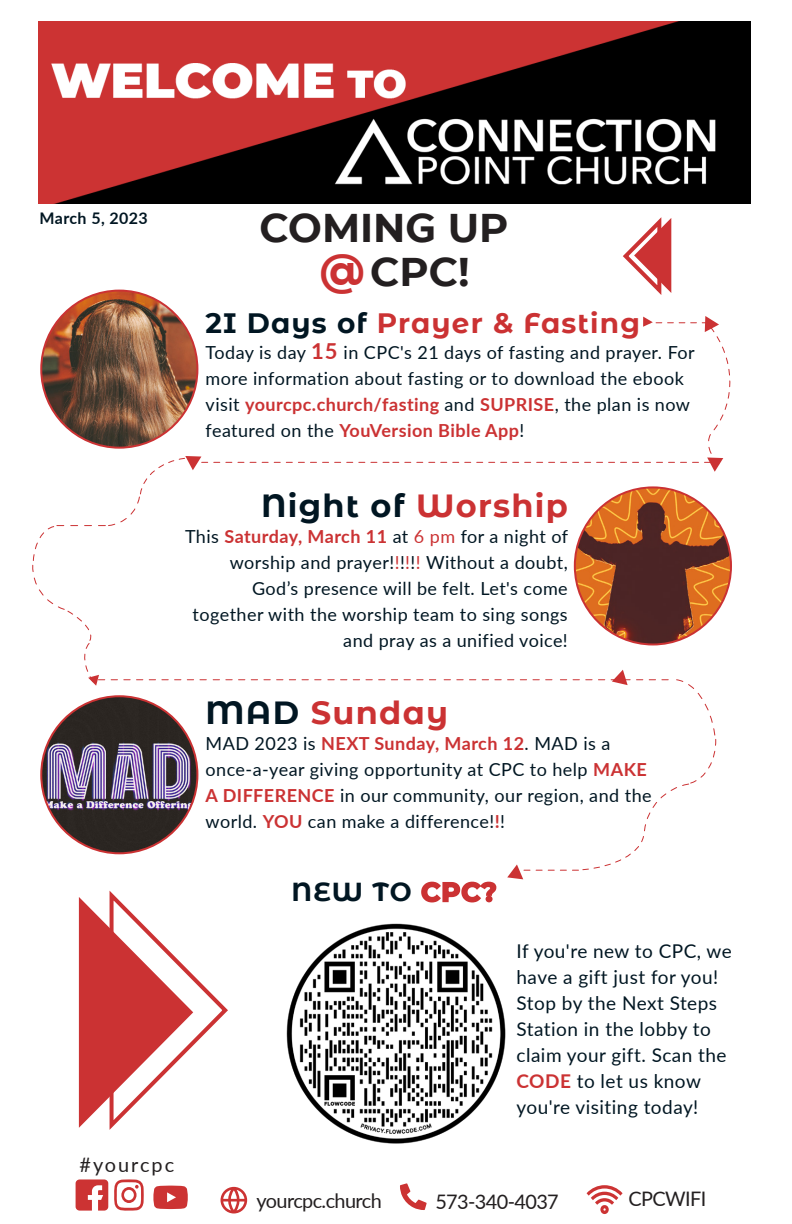
<style>
.page{position:relative;width:792px;height:1224px;background:#fff}
.page>*{position:absolute;margin:0;border:0;box-sizing:border-box;transform-origin:0 0}
.t1{font:700 40px "CMG Sans";color:#231f20}
.Normal_text_Dark{font:700 32px "CMG Sans";letter-spacing:.04em;color:#011622}
.Normal_text_Dark-2{font:700 32px "CMG Sans";letter-spacing:.04em;color:#cb3233}
.Normal_text_Dark-3{font:700 28px "CMG Sans";letter-spacing:.04em;color:#cb3233}
.Big_Headline_Dark{font:700 26px "CMG Sans";letter-spacing:.04em;color:#011622}
.t2{font:20px "Lato";letter-spacing:-.03em;color:#231f20}
.t3{font:20px "Lato";letter-spacing:.1em;color:#231f20}
.Normal_text_Dark-4{font:19px/26px "Lato";letter-spacing:.025em;color:#011622}
.Normal_text_Dark-5{font:18px/26px "Lato";letter-spacing:.025em;color:#011622}
.Normal_text_Dark-6{font:700 16px "Lato";letter-spacing:.025em;color:#011622}
.s1{font-size:44px;color:#cb3233}
.s2{color:#011622}
.s3{font-weight:700;font-size:22px;color:#cb3233}
.s4{font-weight:700;color:#cb3233}
.s5{color:#cb3233}
</style>
<div class="page">
<img style="left:41px;top:291px;width:156px;height:157px;border-radius:78px">
<img style="left:286px;top:923px;width:220px;height:221px">
<svg style="left:79px;top:890px;width:149px;height:240px"></svg>
<svg style="left:623px;top:217px;width:48px;height:78px"></svg>
<img style="left:38px;top:22px;width:713px;height:182px">
<svg style="left:32px;top:316px;width:700px;height:563px"></svg>
<svg style="left:153px;top:1186px;width:35px;height:23px"></svg>
<svg style="left:114px;top:1179px;width:30px;height:32px"></svg>
<svg style="left:76px;top:1179px;width:32px;height:32px"></svg>
<svg style="left:221px;top:1187px;width:26px;height:27px"></svg>
<svg style="left:400px;top:1183px;width:27px;height:27px"></svg>
<svg style="left:587px;top:1185px;width:36px;height:29px"></svg>
<p class="Normal_text_Dark-6" style="left:40px;top:206px;width:110px">March 5, 2023</p>
<p class="t1" style="left:260px;top:199px;width:251px">COMING UP</p>
<p class="t1" style="left:320px;top:243px;width:152px"><span class="s1">@</span>CPC!</p>
<p class="Normal_text_Dark-3" style="left:206px;top:303px;width:436px"><span class="s2">21 Days of</span> Prayer &amp; Fasting</p>
<p class="Normal_text_Dark-5" style="left:206px;top:339px;width:491px">Today is day <span class="s3">15</span> in CPC's 21 days of fasting and prayer. For more information about fasting or to download the ebook visit <span class="s4">yourcpc.church/fasting</span> and <span class="s4">SUPRISE</span>, the plan is now featured on the <span class="s4">YouVersion Bible App</span>!</p>
<p class="Normal_text_Dark" style="left:261px;top:483px;width:308px">Night of <span class="s5">Worship</span></p>
<p class="Normal_text_Dark-5" style="left:185px;top:523px;width:385px">This <span class="s4">Saturday, March 11</span> at <span class="s5">6 pm</span> for a night of</p>
<p class="Normal_text_Dark-5" style="left:230px;top:549px;width:340px">worship and prayer!<span class="s5">!</span>!<span class="s5">!</span>!<span class="s5">!</span> Without a doubt,</p>
<p class="Normal_text_Dark-5" style="left:252px;top:575px;width:317px">God’s presence will be felt. Let's come</p>
<p class="Normal_text_Dark-5" style="left:193px;top:601px;width:377px">together with the worship team to sing songs</p>
<p class="Normal_text_Dark-5" style="left:343px;top:627px;width:226px">and pray as a unified voice!</p>
<p class="Normal_text_Dark-2" style="left:206px;top:690px;width:244px"><span class="s2">MAD</span> Sunday</p>
<p class="Normal_text_Dark-5" style="left:206px;top:730px;width:448px">MAD 2023 is <span class="s4">NEXT Sunday, March 12</span>. MAD is a once-a-year giving opportunity at CPC to help <span class="s4">MAKE A DIFFERENCE</span> in our community, our region, and the world. <span class="s4">YOU</span> can make a difference!<span class="s4">!</span>!</p>
<p class="t3" style="left:79px;top:1151px;width:96px">#yourcpc</p>
<p class="Big_Headline_Dark" style="left:292px;top:873px;width:207px">NEW TO <span class="s5">CPC?</span></p>
<p class="Normal_text_Dark-4" style="left:517px;top:937px;width:217px">If you're new to CPC, we have a gift just for you!<br>Stop by the Next Steps<br>Station in the lobby to claim your gift. Scan the<br><span class="s4">CODE</span> to let us know you're visiting today!</p>
<p class="t2" style="left:257px;top:1187px;width:127px">yourcpc.church</p>
<p class="t2" style="left:435px;top:1187px;width:125px">573-340-4037</p>
<p class="t2" style="left:629px;top:1184px;width:79px">CPCWIFI</p>
</div>
